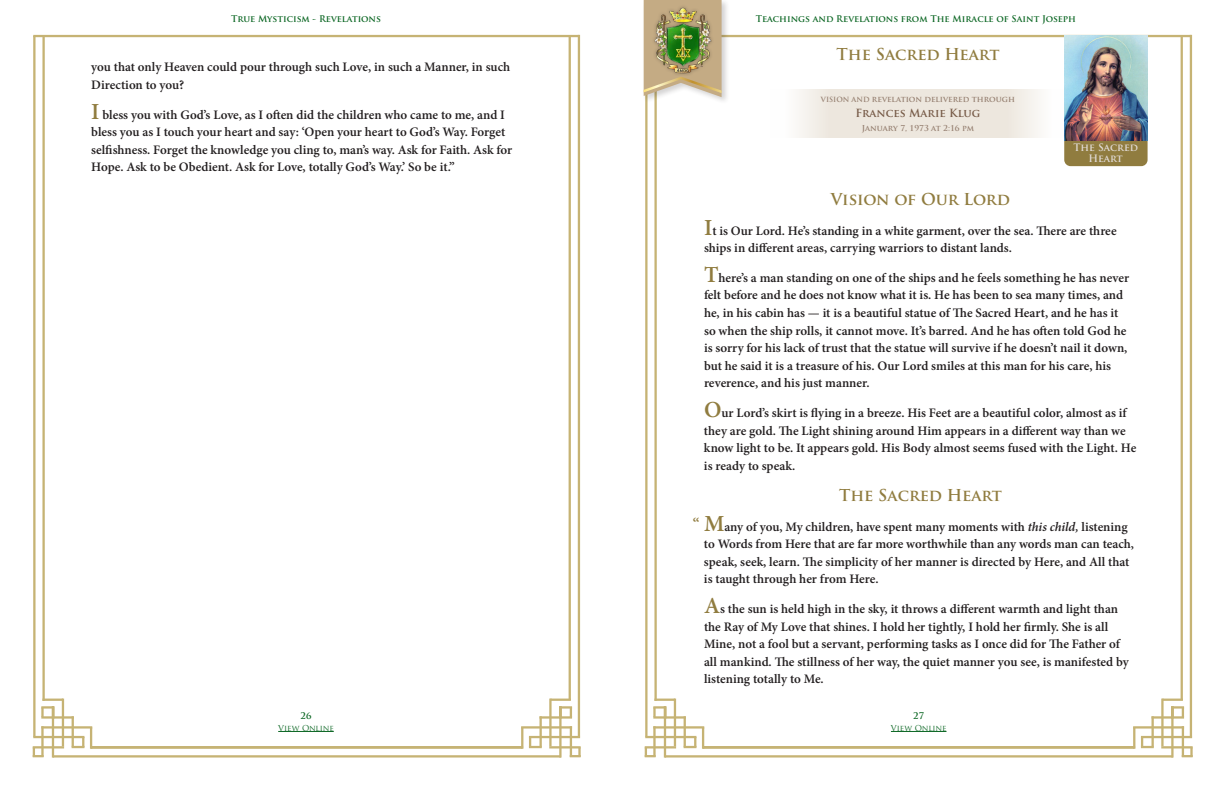
<style>
.page{position:relative;width:1224px;height:792px;background:#fff}
.page>*{position:absolute;margin:0;border:0;box-sizing:border-box;transform-origin:0 0}
.Paragraph{font:700 16px "Trajan Pro";letter-spacing:-.02em;color:#907c3f}
.new_speaker_title{font:700 16px "Trajan Pro";color:#907c3f}
.Speaker_Name{font:700 16px "Trajan Pro";color:#907c3f}
.Paragraph-2{font:600 16px "Minion Pro";color:#907c3f}
.Paragraph-3{font:600 13px/17.6px "Minion Pro";color:#231f20}
.t1{font:700 11px "Trajan Pro";color:#765a47}
.t2{font:700 10px/11px "Trajan Pro";color:#e2dcd8;text-align:center}
.t3{font:700 9px "Trajan Pro";color:#0b6623}
.t4{font:700 8px "Trajan Pro";color:#957f70}
.t5{font:8px "Trajan Pro";letter-spacing:-.02em;color:#0b6623}
.s1{font-size:23px;color:#907c3f}
.s2{font-size:7px}
.s3{font-style:italic}
</style>
<div class="page">
<hr style="left:53px;top:755px;width:508px;height:3px;background:#c6b374">
<hr style="left:33px;top:35px;width:546px;height:2px;background:#c6b374">
<hr style="left:33px;top:36px;width:3px;height:701px;background:#c6b374">
<hr style="left:42px;top:36px;width:3px;height:665px;background:#c6b374">
<hr style="left:578px;top:35px;width:2px;height:701px;background:#c6b374">
<hr style="left:569px;top:36px;width:2px;height:664px;background:#c6b374">
<hr style="left:91px;top:746px;width:431px;height:3px;background:#c6b374">
<hr style="left:33px;top:746px;width:31px;height:3px;background:#c6b374">
<hr style="left:52px;top:717px;width:2px;height:41px;background:#c6b374">
<hr style="left:41px;top:716px;width:33px;height:3px;background:#c6b374">
<svg style="left:41px;top:706px;width:13px;height:12px"></svg>
<hr style="left:42px;top:699px;width:21px;height:2px;background:#c6b374">
<hr style="left:62px;top:699px;width:2px;height:47px;background:#c6b374">
<hr style="left:72px;top:716px;width:2px;height:31px;background:#c6b374">
<svg style="left:72px;top:738px;width:12px;height:10px"></svg>
<hr style="left:33px;top:736px;width:51px;height:2px;background:#c6b374">
<hr style="left:41px;top:726px;width:51px;height:3px;background:#c6b374">
<hr style="left:41px;top:726px;width:3px;height:31px;background:#c6b374">
<hr style="left:90px;top:727px;width:2px;height:22px;background:#c6b374">
<svg style="left:33px;top:748px;width:11px;height:9px"></svg>
<hr style="left:549px;top:746px;width:32px;height:3px;background:#c6b374">
<hr style="left:559px;top:717px;width:3px;height:41px;background:#c6b374">
<hr style="left:540px;top:716px;width:32px;height:3px;background:#c6b374">
<svg style="left:559px;top:706px;width:13px;height:11px"></svg>
<hr style="left:550px;top:699px;width:21px;height:2px;background:#c6b374">
<hr style="left:549px;top:699px;width:3px;height:47px;background:#c6b374">
<hr style="left:540px;top:716px;width:2px;height:31px;background:#c6b374">
<svg style="left:529px;top:738px;width:13px;height:10px"></svg>
<hr style="left:529px;top:736px;width:51px;height:2px;background:#c6b374">
<hr style="left:521px;top:726px;width:51px;height:3px;background:#c6b374">
<hr style="left:570px;top:726px;width:2px;height:31px;background:#c6b374">
<hr style="left:521px;top:727px;width:2px;height:22px;background:#c6b374">
<svg style="left:572px;top:747px;width:9px;height:10px"></svg>
<hr style="left:665px;top:755px;width:508px;height:3px;background:#c6b374">
<hr style="left:645px;top:35px;width:546px;height:2px;background:#c6b374">
<hr style="left:645px;top:36px;width:3px;height:701px;background:#c6b374">
<hr style="left:654px;top:36px;width:3px;height:665px;background:#c6b374">
<hr style="left:1190px;top:35px;width:2px;height:701px;background:#c6b374">
<hr style="left:1181px;top:36px;width:2px;height:664px;background:#c6b374">
<hr style="left:703px;top:746px;width:431px;height:3px;background:#c6b374">
<hr style="left:645px;top:746px;width:31px;height:3px;background:#c6b374">
<hr style="left:664px;top:717px;width:2px;height:41px;background:#c6b374">
<hr style="left:653px;top:716px;width:33px;height:3px;background:#c6b374">
<svg style="left:653px;top:706px;width:13px;height:12px"></svg>
<hr style="left:654px;top:699px;width:21px;height:2px;background:#c6b374">
<hr style="left:674px;top:699px;width:2px;height:47px;background:#c6b374">
<hr style="left:684px;top:716px;width:2px;height:31px;background:#c6b374">
<svg style="left:684px;top:738px;width:12px;height:10px"></svg>
<hr style="left:645px;top:736px;width:51px;height:2px;background:#c6b374">
<hr style="left:653px;top:726px;width:51px;height:3px;background:#c6b374">
<hr style="left:653px;top:726px;width:3px;height:31px;background:#c6b374">
<hr style="left:702px;top:727px;width:2px;height:22px;background:#c6b374">
<svg style="left:645px;top:748px;width:11px;height:9px"></svg>
<hr style="left:1161px;top:746px;width:32px;height:3px;background:#c6b374">
<hr style="left:1171px;top:717px;width:3px;height:41px;background:#c6b374">
<hr style="left:1152px;top:716px;width:32px;height:3px;background:#c6b374">
<svg style="left:1171px;top:706px;width:13px;height:11px"></svg>
<hr style="left:1162px;top:699px;width:21px;height:2px;background:#c6b374">
<hr style="left:1161px;top:699px;width:3px;height:47px;background:#c6b374">
<hr style="left:1152px;top:716px;width:2px;height:31px;background:#c6b374">
<svg style="left:1141px;top:738px;width:13px;height:10px"></svg>
<hr style="left:1141px;top:736px;width:51px;height:2px;background:#c6b374">
<hr style="left:1133px;top:726px;width:51px;height:3px;background:#c6b374">
<hr style="left:1182px;top:726px;width:2px;height:31px;background:#c6b374">
<hr style="left:1133px;top:727px;width:2px;height:22px;background:#c6b374">
<svg style="left:1184px;top:747px;width:9px;height:10px"></svg>
<div style="left:770px;top:89px;width:148px;height:49px;background:linear-gradient(to right,#faf9f7,#e8e1d5)"></div>
<div style="left:918px;top:89px;width:148px;height:49px;background:linear-gradient(to right,#e8e0d5,#faf8f6)"></div>
<hr style="left:891px;top:731px;width:56px;height:1px;background:#0b6623">
<div style="left:1064px;top:47px;width:84px;height:119px;background:#907c3f;border-radius:6px"></div>
<img style="left:1064px;top:35px;width:84px;height:105px">
<div style="left:642px;top:0;width:88px;height:105px;background:#231f20;opacity:.2"></div>
<svg style="left:644px;top:0;width:78px;height:97px"></svg>
<img style="left:650px;top:2px;width:65px;height:77px">
<hr style="left:278px;top:731px;width:56px;height:1px;background:#0b6623">
<p class="t3" style="left:231px;top:13px;width:151px">True Mysticism - Revelations</p>
<p class="Paragraph-3" style="left:91px;top:58px;width:421px">you that only Heaven could pour through such Love, in such a Manner, in such<br>Direction to you?</p>
<p class="Paragraph-3" style="left:91px;top:106px;width:423px"><span class="s1">I</span> bless you with God’s Love, as I often did the children who came to me, and I bless you as I touch your heart and say: ‘Open your heart to God’s Way. Forget selfishness. Forget the knowledge you cling to, man’s way. Ask for Faith. Ask for Hope. Ask to be Obedient. Ask for Love, totally God’s Way.’ So be it.”</p>
<p class="t3" style="left:756px;top:13px;width:322px">Teachings and Revelations from The Miracle of Saint Joseph</p>
<p class="Speaker_Name" style="left:837px;top:44px;width:164px">The Sacred Heart</p>
<p class="t4" style="left:821px;top:94px;width:196px"><span class="s2">VISION AND</span> revelation delivered through</p>
<p class="t1" style="left:855px;top:106px;width:127px">Frances Marie Klug</p>
<p class="t4" style="left:862px;top:123px;width:114px">January 7, 1973 at 2:16 pm</p>
<p class="t2" style="left:1074px;top:142px;width:66px">The Sacred<br>Heart</p>
<p class="Paragraph" style="left:831px;top:189px;width:181px">Vision of Our Lord</p>
<p class="Paragraph-3" style="left:704px;top:222px;width:414px"><span class="s1">I</span>t is Our Lord. He’s standing in a white garment, over the sea. There are three ships in different areas, carrying warriors to distant lands.</p>
<p class="Paragraph-3" style="left:704px;top:269px;width:427px"><span class="s1">T</span>here’s a man standing on one of the ships and he feels something he has never felt before and he does not know what it is. He has been to sea many times, and he, in his cabin has — it is a beautiful statue of The Sacred Heart, and he has it so when the ship rolls, it cannot move. It’s barred. And he has often told God he is sorry for his lack of trust that the statue will survive if he doesn’t nail it down, but he said it is a treasure of his. Our Lord smiles at this man for his care, his reverence, and his just manner.</p>
<p class="Paragraph-3" style="left:704px;top:404px;width:434px"><span class="s1">O</span>ur Lord’s skirt is flying in a breeze. His Feet are a beautiful color, almost as if they are gold. The Light shining around Him appears in a different way than we know light to be. It appears gold. His Body almost seems fused with the Light. He is ready to speak.</p>
<p class="new_speaker_title" style="left:839px;top:485px;width:164px">The Sacred Heart</p>
<p class="Paragraph-3" style="left:704px;top:518px;width:432px"><span class="s1">M</span>any of you, My children, have spent many moments with <span class="s3">this child,</span> listening to Words from Here that are far more worthwhile than any words man can teach, speak, seek, learn. The simplicity of her manner is directed by Here, and All that is taught through her from Here.</p>
<p class="Paragraph-3" style="left:704px;top:600px;width:426px"><span class="s1">A</span>s the sun is held high in the sky, it throws a different warmth and light than the Ray of My Love that shines. I hold her tightly, I hold her firmly. She is all Mine, not a fool but a servant, performing tasks as I once did for The Father of all mankind. The stillness of her way, the quiet manner you see, is manifested by listening totally to Me.</p>
<p class="Paragraph-2" style="left:693px;top:513px;width:8px">“</p>
<p class="t3" style="left:301px;top:710px;width:12px">26</p>
<p class="t3" style="left:913px;top:710px;width:12px">27</p>
<p class="t5" style="left:278px;top:723px;width:57px">View Online</p>
<p class="t5" style="left:891px;top:723px;width:57px">View Online</p>
</div>
